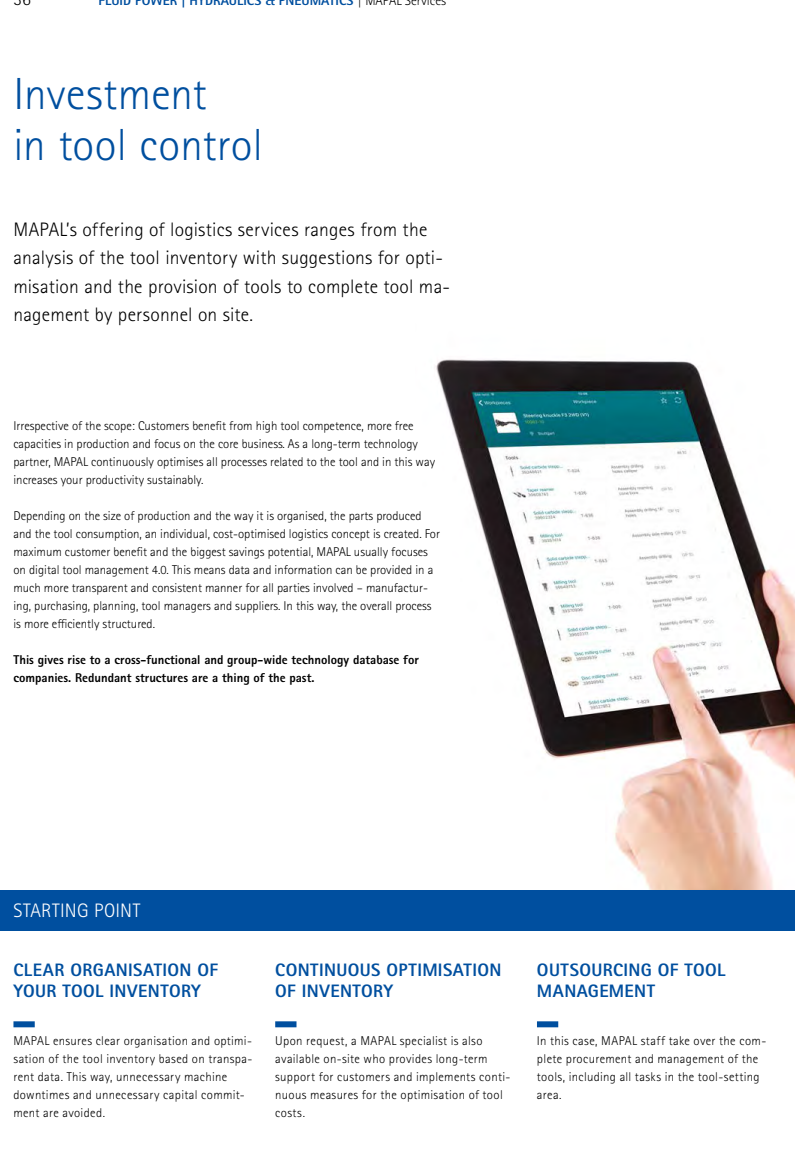
<style>
.page{position:relative;width:795px;height:1164px;background:#fff}
.page>*{position:absolute;margin:0;border:0;box-sizing:border-box;transform-origin:0 0}
.t1{font:300 45px/51px "Rotis Sans Serif W1 G";letter-spacing:.005em;color:#004f9f}
.t2{font:300 19.5px/28.5px "Rotis Sans Serif W1 G";letter-spacing:.01em;color:#000}
.t3{font:300 19.5px "Rotis Sans Serif W1 G";letter-spacing:.015em;color:#fff}
.t4{font:800 18px/21px "Rotis Sans Serif W1 G";letter-spacing:.02em;color:#004f9f}
.t5{font:800 13.5px "Rotis Sans Serif W1 G";color:#004f9f}
.t6{font:300 12.75px/18px "Rotis Sans Serif W1 G";color:#000}
.t7{font:300 12.75px/18px "Rotis Sans Serif W1 G";letter-spacing:.025em;color:#000}
.t8{font:800 12.75px/18px "Rotis Sans Serif W1 G";color:#000}
.s1{font-weight:300;color:#000}
</style>
<div class="page">
<img style="left:435px;top:359px;width:359px;height:531px">
<div style="left:0;top:890px;width:794px;height:41px;background:#004f9f"></div>
<div style="left:536px;top:1021px;width:22px;height:6px;background:#004f9f"></div>
<div style="left:275px;top:1021px;width:21px;height:6px;background:#004f9f"></div>
<div style="left:13px;top:1021px;width:22px;height:6px;background:#004f9f"></div>
<p class="t5" style="left:98px;top:-8px;width:349px">FLUID POWER | HYDRAULICS &amp; PNEUMATICS <span class="s1">| MAPAL Services</span></p>
<h1 class="t1" style="left:13px;top:69px;width:251px">Investment<br>in tool control</h1>
<h2 class="t2" style="left:13px;top:215px;width:438px">MAPAL’s offering of logistics services ranges from the analysis of the tool inventory with suggestions for opti&shy;misation and the provision of tools to complete tool ma&shy;nagement by personnel on site.</h2>
<p class="t6" style="left:13px;top:416px;width:423px">Irrespective of the scope: Customers benefit from high tool competence, more free capacities in production and focus on the core business. As a long-term technology partner, MAPAL continuously optimises all processes related to the tool and in this way increases your productivity sustainably.</p>
<p class="t6" style="left:13px;top:506px;width:428px">Depending on the size of production and the way it is organised, the parts produced and the tool consumption, an individual, cost-optimised logistics concept is created. For maximum customer benefit and the biggest savings potential, MAPAL usually focuses on digital tool management 4.0. This means data and information can be provided in a much more transparent and consistent manner for all parties involved – manufactur&shy;ing, purchasing, planning, tool managers and suppliers. In this way, the overall process is more efficiently structured.</p>
<p class="t8" style="left:13px;top:650px;width:407px">This gives rise to a cross-functional and group-wide technology database for companies. Redundant structures are a thing of the past.</p>
<h2 class="t3" style="left:13px;top:899px;width:128px">STARTING POINT</h2>
<h3 class="t4" style="left:13px;top:958px;width:206px">CLEAR ORGANISATION OF<br>YOUR TOOL INVENTORY</h3>
<p class="t7" style="left:13px;top:1032px;width:240px">MAPAL ensures clear organisation and optimi&shy;sation of the tool inventory based on transpa&shy;rent data. This way, unnecessary machine downtimes and unnecessary capital commit&shy;ment are avoided.</p>
<h3 class="t4" style="left:275px;top:958px;width:227px">CONTINUOUS OPTIMISATION<br>OF INVENTORY</h3>
<p class="t7" style="left:275px;top:1032px;width:237px">Upon request, a MAPAL specialist is also available on-site who provides long-term support for customers and implements conti&shy;nuous measures for the optimisation of tool costs.</p>
<h3 class="t4" style="left:536px;top:958px;width:190px">OUTSOURCING OF TOOL<br>MANAGEMENT</h3>
<p class="t7" style="left:536px;top:1032px;width:231px">In this case, MAPAL staff take over the com&shy;plete procurement and management of the tools, including all tasks in the tool-setting area.</p>
</div>
